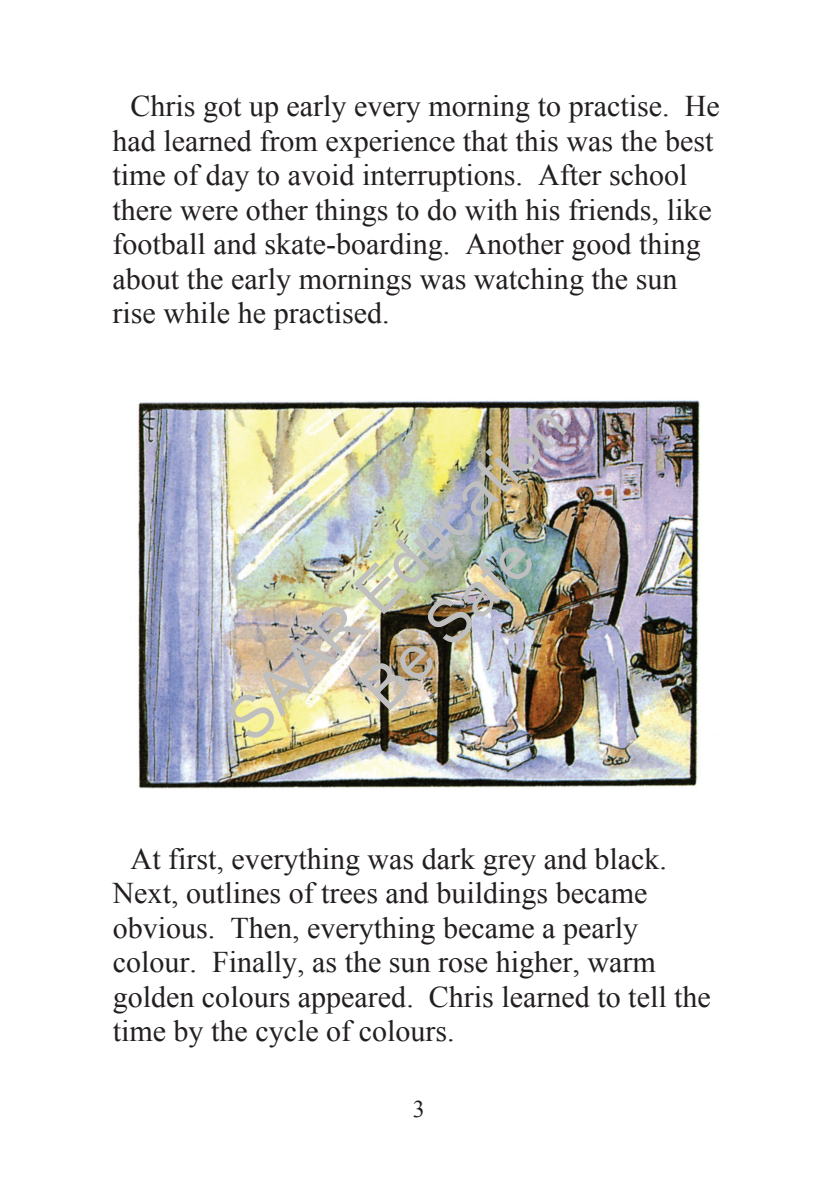
<style>
.page{position:relative;width:840px;height:1191px;background:#fff}
.page>*{position:absolute;margin:0;border:0;box-sizing:border-box;transform-origin:0 0}
.t1{font:60.2px/72.2px "Arial";color:#bfbfbf;text-align:center}
.t2{font:30px/34.4px "Times New Roman";color:#231f20}
.t3{font:24px "Times New Roman";color:#231f20}
</style>
<div class="page">
<img style="left:138px;top:400px;width:577px;height:389px">
<p class="t2" style="left:112px;top:89px;width:608px;text-indent:18px">Chris got up early every morning to practise. He had learned from experience that this was the best time of day to avoid interruptions. After school there were other things to do with his friends, like football and skate-boarding. Another good thing about the early mornings was watching the sun rise while he practised.</p>
<h1 class="t1" style="left:212px;top:704px;width:449px;rotate:-45deg">SAAR Education<br>Be Safe</h1>
<p class="t2" style="left:113px;top:841px;width:599px;text-indent:18px">At first, everything was dark grey and black.<br>Next, outlines of trees and buildings became obvious. Then, everything became a pearly colour. Finally, as the sun rose higher, warm golden colours appeared. Chris learned to tell the time by the cycle of colours.</p>
<p class="t3" style="left:412px;top:1093px;width:13px">3</p>
</div>
